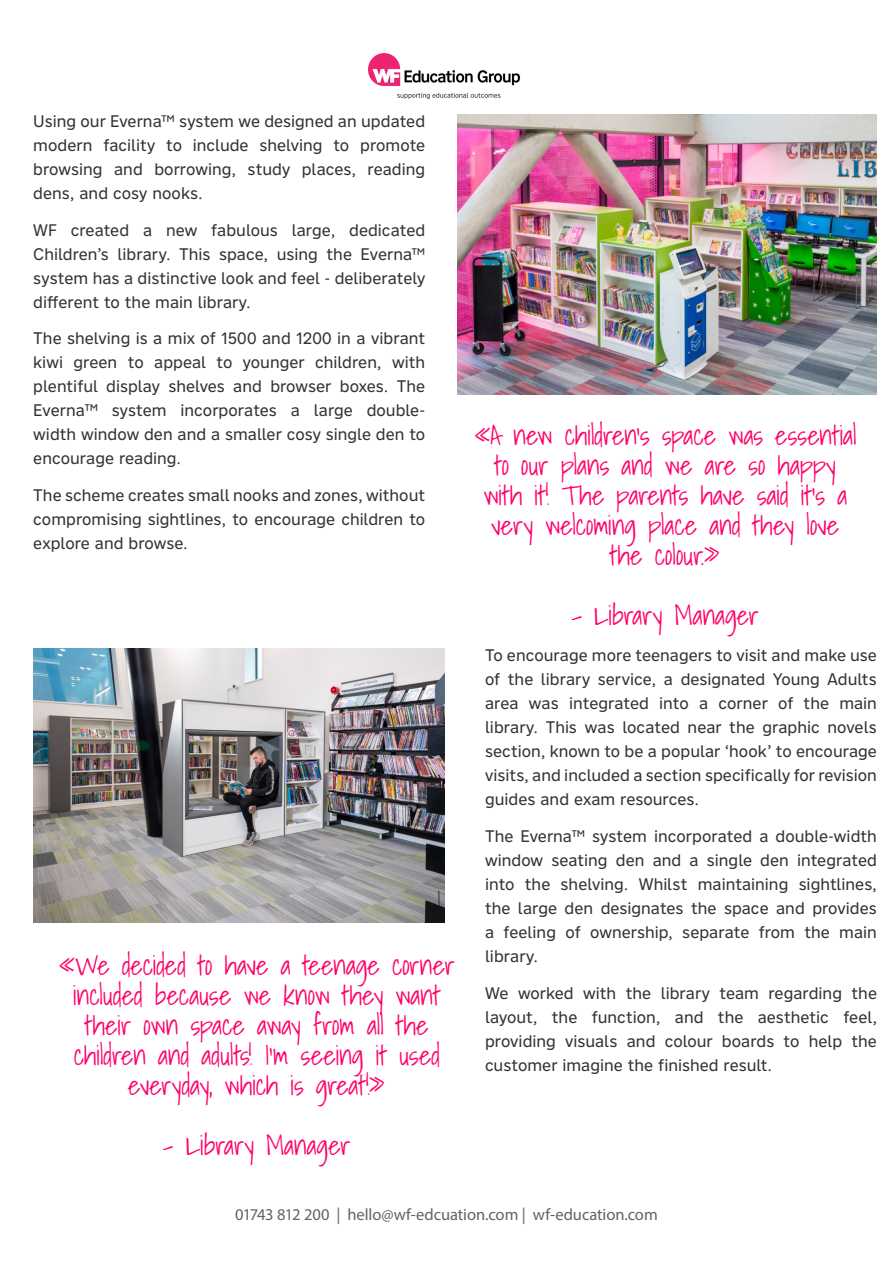
<style>
.page{position:relative;width:893px;height:1263px;background:#fff}
.page>*{position:absolute;margin:0;border:0;box-sizing:border-box;transform-origin:0 0}
.INSIDE-Highlight{font:300 27px/30px "Shadows Into";letter-spacing:-.005em;color:#ff0069;text-align:center}
.INSIDE-Bodycopy{font:16.5px/24px "Nort";color:#333;text-align:justify}
.t1{font:16.5px "Myriad Pro";letter-spacing:-.005em;color:#636363}
</style>
<div class="page">
<img style="left:368px;top:53px;width:153px;height:46px">
<img style="left:457px;top:114px;width:420px;height:280px">
<img style="left:33px;top:648px;width:411px;height:274px">
<p class="INSIDE-Bodycopy" style="left:33px;top:108px;width:393px">Using our Everna™ system we designed an updated modern facility to include shelving to promote browsing and borrowing, study places, reading dens, and cosy nooks.</p>
<p class="INSIDE-Bodycopy" style="left:33px;top:217px;width:393px">WF created a new fabulous large, dedicated Children’s library. This space, using the Everna™ system has a distinctive look and feel - deliberately different to the main library.</p>
<p class="INSIDE-Bodycopy" style="left:33px;top:326px;width:393px">The shelving is a mix of 1500 and 1200 in a vibrant kiwi green to appeal to younger children, with plentiful display shelves and browser boxes. The Everna™ system incorporates a large double&shy;width window den and a smaller cosy single den to encourage reading.</p>
<p class="INSIDE-Bodycopy" style="left:33px;top:483px;width:393px">The scheme creates small nooks and zones, without compromising sightlines, to encourage children to explore and browse.</p>
<p class="INSIDE-Highlight" style="left:59px;top:950px;width:398px">«We decided to have a teenage corner included because we know they want their own space away from all the children and adults! I’m seeing it used everyday, which is great!»</p>
<p class="INSIDE-Highlight" style="left:163px;top:1130px;width:189px">- Library Manager</p>
<p class="INSIDE-Highlight" style="left:474px;top:420px;width:384px">«A new children’s space was essential to our plans and we are so happy with it! The parents have said it’s a very welcoming place and they love the colour.»</p>
<p class="INSIDE-Highlight" style="left:571px;top:600px;width:189px">- Library Manager</p>
<p class="INSIDE-Bodycopy" style="left:485px;top:643px;width:393px">To encourage more teenagers to visit and make use of the library service, a designated Young Adults area was integrated into a corner of the main library. This was located near the graphic novels section, known to be a popular ‘hook’ to encourage visits, and included a section specifically for revision guides and exam resources.</p>
<p class="INSIDE-Bodycopy" style="left:485px;top:824px;width:393px">The Everna™ system incorporated a double-width window seating den and a single den integrated into the shelving. Whilst maintaining sightlines, the large den designates the space and provides a feeling of ownership, separate from the main library.</p>
<p class="INSIDE-Bodycopy" style="left:485px;top:980px;width:393px">We worked with the library team regarding the layout, the function, and the aesthetic feel, providing visuals and colour boards to help the customer imagine the finished result.</p>
<p class="t1" style="left:235px;top:1205px;width:424px">01743 812 200 | hello@wf-edcuation.com | wf-education.com</p>
</div>
